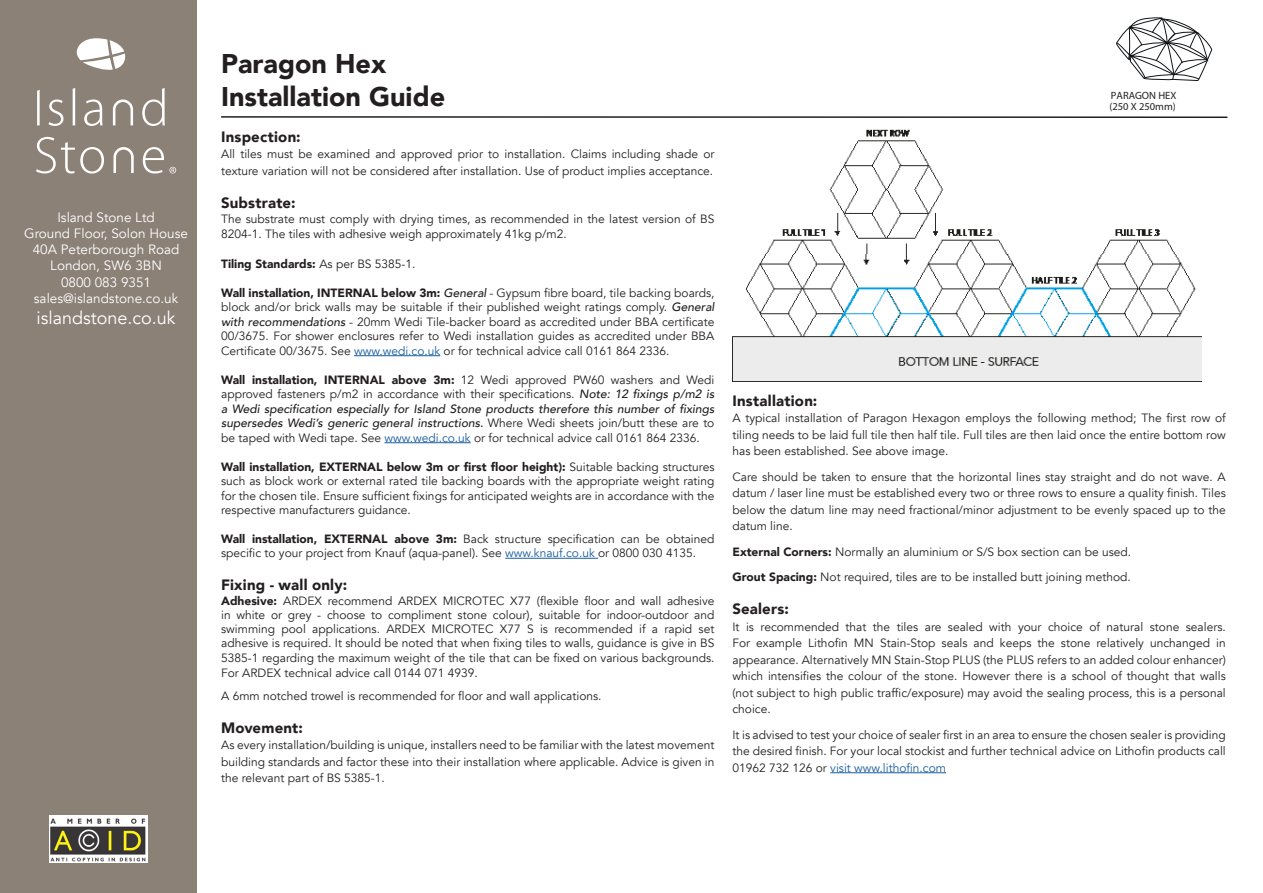
<style>
.page{position:relative;width:1263px;height:893px;background:#fff}
.page>*{position:absolute;margin:0;border:0;box-sizing:border-box;transform-origin:0 0}
.t1{font:900 27px "Avenir";color:#231f20}
.t2{font:18px "Avenir";color:#fff}
.heading{font:900 15px "Avenir";letter-spacing:.015em;color:#231f20}
.body{font:900 15px "Avenir";letter-spacing:.015em;color:#231f20}
.t3{font:13.5px/16.2px "Avenir";color:#fff;text-align:center}
.body-2{font:12px/16.5px "Avenir";color:#231f20;text-align:justify}
.body-3{font:900 12px "Avenir";color:#231f20}
.t4{font:10.5px/10.8px "Myriad Pro";color:#231f20}
.s1{font-weight:400}
.s2{font-weight:900}
.s3{font-weight:500;font-style:italic}
.s4{color:#175d9e}
</style>
<div class="page">
<div style="left:0;top:0;width:196px;height:893px;background:#8c8177"></div>
<hr style="left:221px;top:116px;width:1006px;height:2px;background:#231f20">
<svg style="left:37px;top:90px;width:3px;height:35px"></svg>
<svg style="left:48px;top:99px;width:15px;height:27px"></svg>
<svg style="left:73px;top:88px;width:2px;height:37px"></svg>
<svg style="left:84px;top:99px;width:19px;height:27px"></svg>
<svg style="left:142px;top:88px;width:23px;height:38px"></svg>
<svg style="left:36px;top:137px;width:68px;height:37px"></svg>
<svg style="left:143px;top:147px;width:33px;height:26px"></svg>
<svg style="left:113px;top:99px;width:20px;height:26px"></svg>
<svg style="left:113px;top:147px;width:21px;height:26px"></svg>
<svg style="left:76px;top:38px;width:49px;height:32px"></svg>
<hr style="left:354px;top:355px;width:86px;height:1px;background:#175d9e">
<hr style="left:384px;top:442px;width:87px;height:1px;background:#175d9e">
<hr style="left:505px;top:558px;width:93px;height:1px;background:#175d9e">
<hr style="left:830px;top:772px;width:116px;height:1px;background:#175d9e">
<img style="left:49px;top:815px;width:98px;height:47px">
<svg style="left:1116px;top:17px;width:96px;height:64px"></svg>
<img style="left:732px;top:129px;width:470px;height:253px">
<p class="t3" style="left:24px;top:209px;width:165px">Island Stone Ltd<br>Ground Floor, Solon House<br>40A Peterborough Road<br>London, SW6 3BN<br>0800 083 9351 sales@islandstone.co.uk</p>
<h2 class="t2" style="left:37px;top:308px;width:141px">islandstone.co.uk</h2>
<p class="t1" style="left:221px;top:41px;width:166px">Paragon Hex</p>
<p class="t1" style="left:221px;top:73px;width:226px">Installation Guide</p>
<p class="heading" style="left:221px;top:124px;width:81px">Inspection:</p>
<p class="body-2" style="left:221px;top:146px;width:495px">All tiles must be examined and approved prior to installation. Claims including shade or texture variation will not be considered after installation. Use of product implies acceptance.</p>
<p class="heading" style="left:221px;top:190px;width:76px">Substrate:</p>
<p class="body-2" style="left:221px;top:211px;width:495px;line-height:15px">The substrate must comply with drying times, as recommended in the latest version of BS<br>8204-1. The tiles with adhesive weigh approximately 41kg p/m2.</p>
<p class="body-3" style="left:221px;top:253px;width:196px">Tiling Standards: <span class="s1">As per BS 5385-1.</span></p>
<p class="body-2" style="left:221px;top:286px;width:495px;line-height:14.4px"><span class="s2">Wall installation, INTERNAL below 3m:</span> <span class="s3">General</span> - Gypsum fibre board, tile backing boards, block and/or brick walls may be suitable if their published weight ratings comply. <span class="s3">General with recommendations</span> - 20mm Wedi Tile-backer board as accredited under BBA certificate 00/3675. For shower enclosures refer to Wedi installation guides as accredited under BBA Certificate 00/3675. See <span class="s4">www.wedi.co.uk</span> or for technical advice call 0161 864 2336.</p>
<p class="body-2" style="left:221px;top:373px;width:495px;line-height:14.4px"><span class="s2">Wall installation, INTERNAL above 3m:</span> 12 Wedi approved PW60 washers and Wedi approved fasteners p/m2 in accordance with their specifications. <span class="s3">Note: 12 fixings p/m2 is a Wedi specification especially for Island Stone products therefore this number of fixings supersedes Wedi’s generic general instructions.</span> Where Wedi sheets join/butt these are to be taped with Wedi tape. See <span class="s4">www.wedi.co.uk</span> or for technical advice call 0161 864 2336.</p>
<p class="body-2" style="left:221px;top:460px;width:495px;line-height:14.2px"><span class="s2">Wall installation, EXTERNAL below 3m or first floor height):</span> Suitable backing structures such as block work or external rated tile backing boards with the appropriate weight rating for the chosen tile. Ensure sufficient fixings for anticipated weights are in accordance with the respective manufacturers guidance.</p>
<p class="body-2" style="left:221px;top:532px;width:495px;line-height:14.2px"><span class="s2">Wall installation, EXTERNAL above 3m:</span> Back structure specification can be obtained specific to your project from Knauf (aqua-panel). See <span class="s4">www.knauf.co.uk</span> or 0800 030 4135.</p>
<p class="body" style="left:221px;top:572px;width:128px">Fixing - wall only:</p>
<p class="body-2" style="left:221px;top:593px;width:495px;line-height:14.4px"><span class="s2">Adhesive:</span> ARDEX recommend ARDEX MICROTEC X77 (flexible floor and wall adhesive in white or grey - choose to compliment stone colour), suitable for indoor-outdoor and swimming pool applications. ARDEX MICROTEC X77 S is recommended if a rapid set adhesive is required. It should be noted that when fixing tiles to walls, guidance is give in BS 5385-1 regarding the maximum weight of the tile that can be fixed on various backgrounds.<br>For ARDEX technical advice call 0144 071 4939.</p>
<p class="body-2" style="left:221px;top:688px;width:382px">A 6mm notched trowel is recommended for floor and wall applications.</p>
<p class="body" style="left:221px;top:715px;width:83px">Movement:</p>
<p class="body-2" style="left:221px;top:737px;width:495px">As every installation/building is unique, installers need to be familiar with the latest movement building standards and factor these into their installation where applicable. Advice is given in the relevant part of BS 5385-1.</p>
<p class="t4" style="left:1109px;top:90px;width:69px">PARAGON HEX (250 X 250mm)</p>
<p class="heading" style="left:732px;top:388px;width:86px">Installation:</p>
<p class="body-2" style="left:732px;top:410px;width:495px">A typical installation of Paragon Hexagon employs the following method; The first row of tiling needs to be laid full tile then half tile. Full tiles are then laid once the entire bottom row has been established. See above image.</p>
<p class="body-2" style="left:732px;top:469px;width:495px">Care should be taken to ensure that the horizontal lines stay straight and do not wave. A datum / laser line must be established every two or three rows to ensure a quality finish. Tiles below the datum line may need fractional/minor adjustment to be evenly spaced up to the datum line.</p>
<p class="body-2" style="left:732px;top:544px;width:400px"><span class="s2">External Corners:</span> Normally an aluminium or S/S box section can be used.</p>
<p class="body-2" style="left:732px;top:569px;width:400px"><span class="s2">Grout Spacing:</span> Not required, tiles are to be installed butt joining method.</p>
<p class="heading" style="left:732px;top:596px;width:58px">Sealers:</p>
<p class="body-2" style="left:732px;top:619px;width:495px">It is recommended that the tiles are sealed with your choice of natural stone sealers.<br>For example Lithofin MN Stain-Stop seals and keeps the stone relatively unchanged in appearance. Alternatively MN Stain-Stop PLUS (the PLUS refers to an added colour enhancer) which intensifies the colour of the stone. However there is a school of thought that walls (not subject to high public traffic/exposure) may avoid the sealing process, this is a personal choice.</p>
<p class="body-2" style="left:732px;top:727px;width:495px">It is advised to test your choice of sealer first in an area to ensure the chosen sealer is providing the desired finish. For your local stockist and further technical advice on Lithofin products call 01962 732 126 or <span class="s4">visit www.lithofin.com</span></p>
</div>
